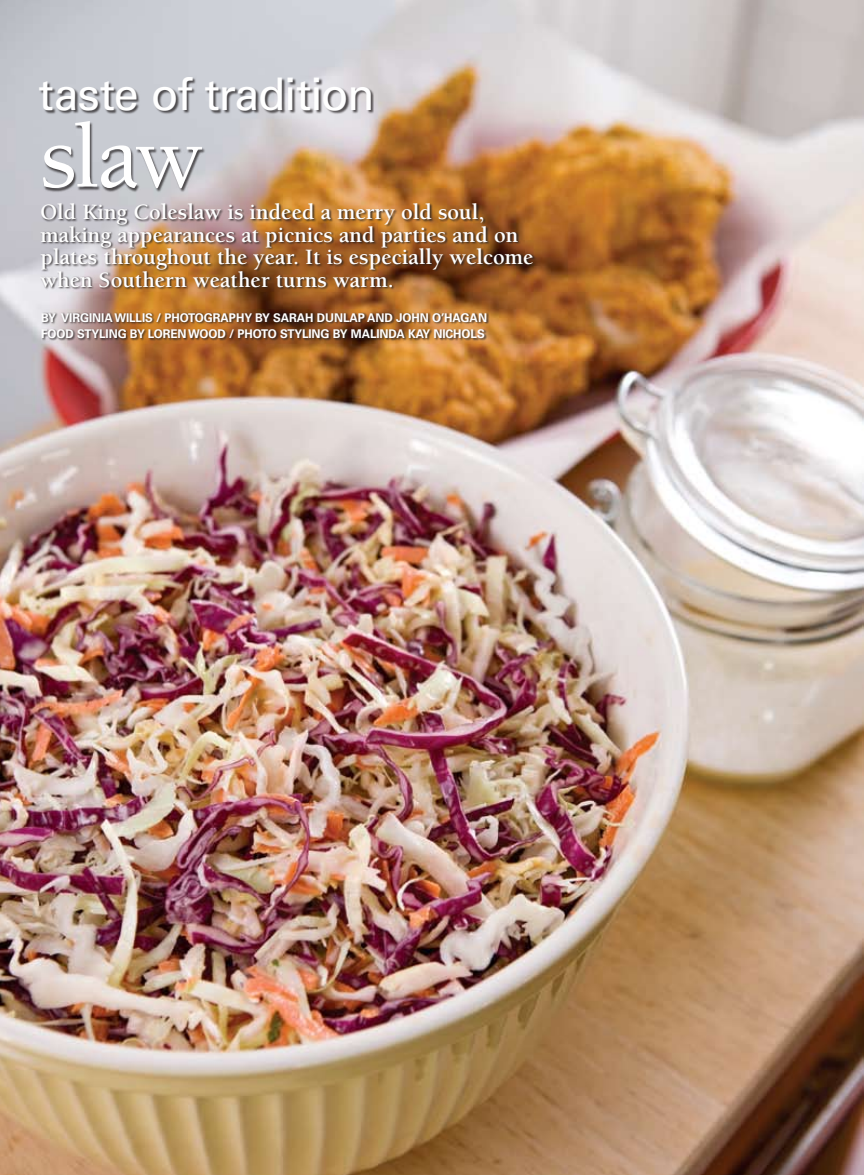
<style>
.page{position:relative;width:864px;height:1175px;background:#fff}
.page>*{position:absolute;margin:0;border:0;box-sizing:border-box;transform-origin:0 0}
.t1{font:500 93px "Berkeley";color:#fff}
.t2{font:45px "Univers";letter-spacing:-.03em;color:#fff}
.t3{font:700 22.5px/22.5px "Berkeley";color:#fff}
.t4{font:700 12px/16.5px "Univers";letter-spacing:-.005em;color:#fff}
</style>
<div class="page">
<img style="left:0;top:0;width:864px;height:1174px">
<div style="left:40px;top:203px;width:496px;height:87px;background:#231f20;opacity:.85"></div>
<div style="left:40px;top:77px;width:334px;height:38px;background:#231f20;opacity:.75"></div>
<div style="left:43px;top:122px;width:163px;height:71px;background:#231f20;opacity:.75"></div>
<div style="left:42px;top:312px;width:447px;height:29px;background:#231f20;opacity:.85"></div>
<h2 class="t2" style="left:39px;top:67px;width:337px">taste of tradition</h2>
<h1 class="t1" style="left:40px;top:108px;width:164px">slaw</h1>
<p class="t3" style="left:40px;top:201px;width:495px">Old King Coleslaw is indeed a merry old soul, making appearances at picnics and parties and on plates throughout the year. It is especially welcome when Southern weather turns warm.</p>
<p class="t4" style="left:41px;top:309px;width:447px">BY VIRGINIA WILLIS / PHOTOGRAPHY BY SARAH DUNLAP AND JOHN O’HAGAN<br>FOOD STYLING BY LOREN WOOD / PHOTO</p>
<p class="t4" style="left:280px;top:326px;width:8px">STYLING</p>
<p class="t4" style="left:333px;top:326px;width:37px">BY MALIN</p>
<p class="t4" style="left:389px;top:326px;width:74px">DA KAY NICHOLS</p>
</div>
